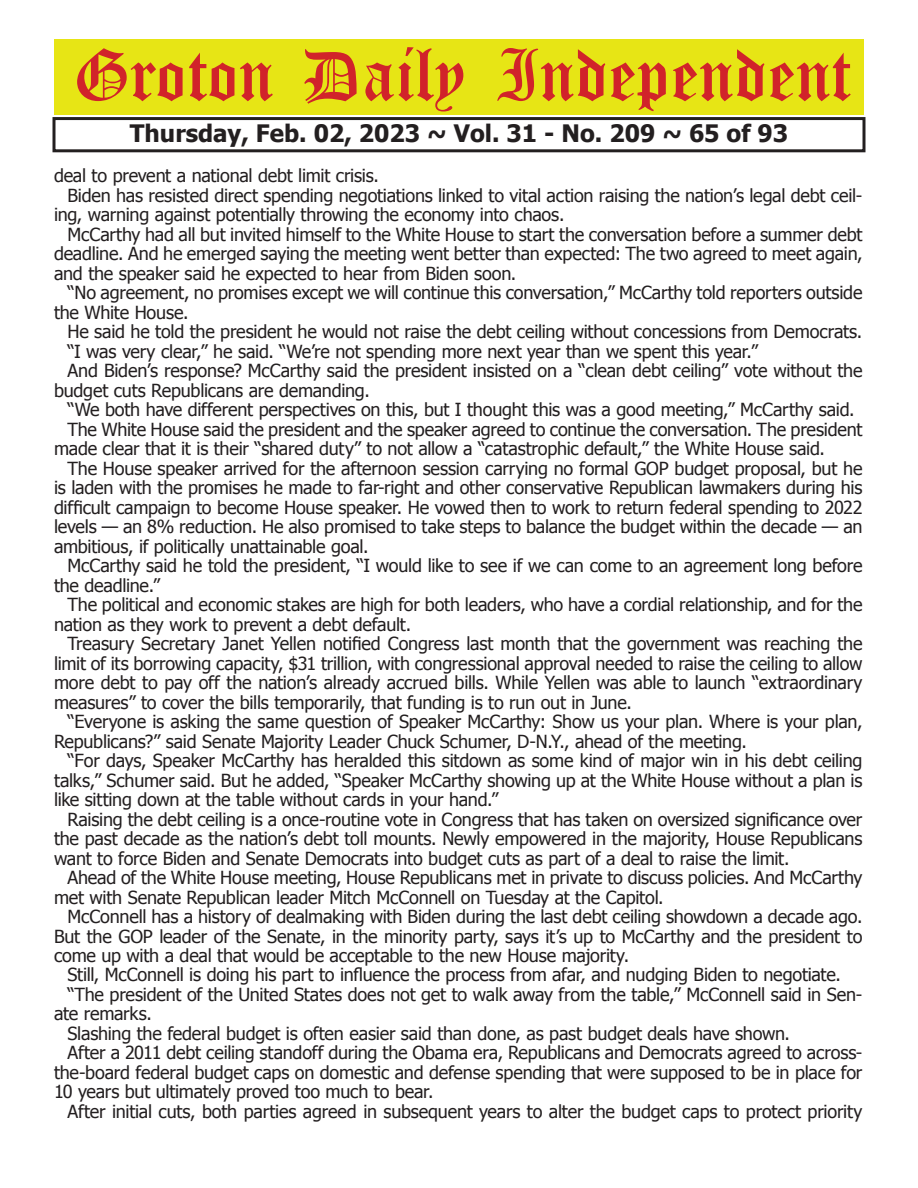
<style>
.page{position:relative;width:918px;height:1188px;background:#fff}
.page>*{position:absolute;margin:0;border:0;box-sizing:border-box;transform-origin:0 0}
.t1{font:54px "Old English Five";color:#d1232a}
.t2{font:700 24px "Tahoma";color:#231f20}
.t3{font:18px "Tahoma";letter-spacing:-.01em;color:#231f20}
</style>
<div class="page">
<div style="left:52px;top:117px;width:814px;height:35px;border:3px solid #231f20"></div>
<div style="left:54px;top:40px;width:810px;height:75px;background:#e7e515"></div>
<h1 class="t1" style="left:73px;top:50px;width:779px">Groton Daily Independent</h1>
<h2 class="t2" style="left:130px;top:116px;width:660px">Thursday, Feb. 02, 2023 ~ Vol. 31 - No. 209 ~ 65 of 93</h2>
<p class="t3" style="left:54px;top:164px;width:327px">deal to prevent a national debt limit crisis.</p>
<p class="t3" style="left:68px;top:183px;width:796px">Biden has resisted direct spending negotiations linked to vital action raising the nation’s legal debt ceil-</p>
<p class="t3" style="left:54px;top:203px;width:512px">ing, warning against potentially throwing the economy into chaos.</p>
<p class="t3" style="left:68px;top:222px;width:797px">McCarthy had all but invited himself to the White House to start the conversation before a summer debt</p>
<p class="t3" style="left:54px;top:242px;width:810px">deadline. And he emerged saying the meeting went better than expected: The two agreed to meet again,</p>
<p class="t3" style="left:54px;top:261px;width:464px">and the speaker said he expected to hear from Biden soon.</p>
<p class="t3" style="left:68px;top:281px;width:796px">“No agreement, no promises except we will continue this conversation,” McCarthy told reporters outside</p>
<p class="t3" style="left:54px;top:300px;width:136px">the White House.</p>
<p class="t3" style="left:68px;top:320px;width:796px">He said he told the president he would not raise the debt ceiling without concessions from Democrats.</p>
<p class="t3" style="left:68px;top:339px;width:692px">“I was very clear,” he said. “We’re not spending more next year than we spent this year.”</p>
<p class="t3" style="left:68px;top:359px;width:796px">And Biden’s response? McCarthy said the president insisted on a “clean debt ceiling” vote without the</p>
<p class="t3" style="left:54px;top:378px;width:317px">budget cuts Republicans are demanding.</p>
<p class="t3" style="left:68px;top:398px;width:789px">“We both have different perspectives on this, but I thought this was a good meeting,” McCarthy said.</p>
<p class="t3" style="left:68px;top:417px;width:796px">The White House said the president and the speaker agreed to continue the conversation. The president</p>
<p class="t3" style="left:54px;top:437px;width:773px">made clear that it is their “shared duty” to not allow a “catastrophic default,” the White House said.</p>
<p class="t3" style="left:68px;top:456px;width:796px">The House speaker arrived for the afternoon session carrying no formal GOP budget proposal, but he</p>
<p class="t3" style="left:54px;top:476px;width:810px">is laden with the promises he made to far-right and other conservative Republican lawmakers during his</p>
<p class="t3" style="left:54px;top:495px;width:810px">difficult campaign to become House speaker. He vowed then to work to return federal spending to 2022</p>
<p class="t3" style="left:54px;top:515px;width:810px">levels — an 8% reduction. He also promised to take steps to balance the budget within the decade — an</p>
<p class="t3" style="left:54px;top:534px;width:316px">ambitious, if politically unattainable goal.</p>
<p class="t3" style="left:68px;top:554px;width:797px">McCarthy said he told the president, “I would like to see if we can come to an agreement long before</p>
<p class="t3" style="left:54px;top:573px;width:108px">the deadline.”</p>
<p class="t3" style="left:68px;top:592px;width:797px">The political and economic stakes are high for both leaders, who have a cordial relationship, and for the</p>
<p class="t3" style="left:54px;top:612px;width:359px">nation as they work to prevent a debt default.</p>
<p class="t3" style="left:68px;top:631px;width:797px">Treasury Secretary Janet Yellen notified Congress last month that the government was reaching the</p>
<p class="t3" style="left:54px;top:651px;width:810px">limit of its borrowing capacity, $31 trillion, with congressional approval needed to raise the ceiling to allow</p>
<p class="t3" style="left:54px;top:670px;width:810px">more debt to pay off the nation’s already accrued bills. While Yellen was able to launch “extraordinary</p>
<p class="t3" style="left:54px;top:690px;width:580px">measures” to cover the bills temporarily, that funding is to run out in June.</p>
<p class="t3" style="left:68px;top:709px;width:797px">“Everyone is asking the same question of Speaker McCarthy: Show us your plan. Where is your plan,</p>
<p class="t3" style="left:54px;top:729px;width:694px">Republicans?” said Senate Majority Leader Chuck Schumer, D-N.Y., ahead of the meeting.</p>
<p class="t3" style="left:68px;top:748px;width:796px">“For days, Speaker McCarthy has heralded this sitdown as some kind of major win in his debt ceiling</p>
<p class="t3" style="left:54px;top:768px;width:810px">talks,” Schumer said. But he added, “Speaker McCarthy showing up at the White House without a plan is</p>
<p class="t3" style="left:54px;top:787px;width:446px">like sitting down at the table without cards in your hand.”</p>
<p class="t3" style="left:68px;top:807px;width:796px">Raising the debt ceiling is a once-routine vote in Congress that has taken on oversized significance over</p>
<p class="t3" style="left:54px;top:826px;width:810px">the past decade as the nation’s debt toll mounts. Newly empowered in the majority, House Republicans</p>
<p class="t3" style="left:54px;top:846px;width:737px">want to force Biden and Senate Democrats into budget cuts as part of a deal to raise the limit.</p>
<p class="t3" style="left:68px;top:865px;width:796px">Ahead of the White House meeting, House Republicans met in private to discuss policies. And McCarthy</p>
<p class="t3" style="left:54px;top:885px;width:611px">met with Senate Republican leader Mitch McConnell on Tuesday at the Capitol.</p>
<p class="t3" style="left:68px;top:904px;width:797px">McConnell has a history of dealmaking with Biden during the last debt ceiling showdown a decade ago.</p>
<p class="t3" style="left:54px;top:924px;width:810px">But the GOP leader of the Senate, in the minority party, says it’s up to McCarthy and the president to</p>
<p class="t3" style="left:54px;top:943px;width:577px">come up with a deal that would be acceptable to the new House majority.</p>
<p class="t3" style="left:68px;top:963px;width:775px">Still, McConnell is doing his part to influence the process from afar, and nudging Biden to negotiate.</p>
<p class="t3" style="left:68px;top:982px;width:796px">“The president of the United States does not get to walk away from the table,” McConnell said in Sen-</p>
<p class="t3" style="left:54px;top:1002px;width:99px">ate remarks.</p>
<p class="t3" style="left:68px;top:1021px;width:724px">Slashing the federal budget is often easier said than done, as past budget deals have shown.</p>
<p class="t3" style="left:68px;top:1041px;width:796px">After a 2011 debt ceiling standoff during the Obama era, Republicans and Democrats agreed to across-</p>
<p class="t3" style="left:54px;top:1060px;width:810px">the-board federal budget caps on domestic and defense spending that were supposed to be in place for</p>
<p class="t3" style="left:54px;top:1080px;width:381px">10 years but ultimately proved too much to bear.</p>
<p class="t3" style="left:68px;top:1099px;width:796px">After initial cuts, both parties agreed in subsequent years to alter the budget caps to protect priority</p>
</div>
